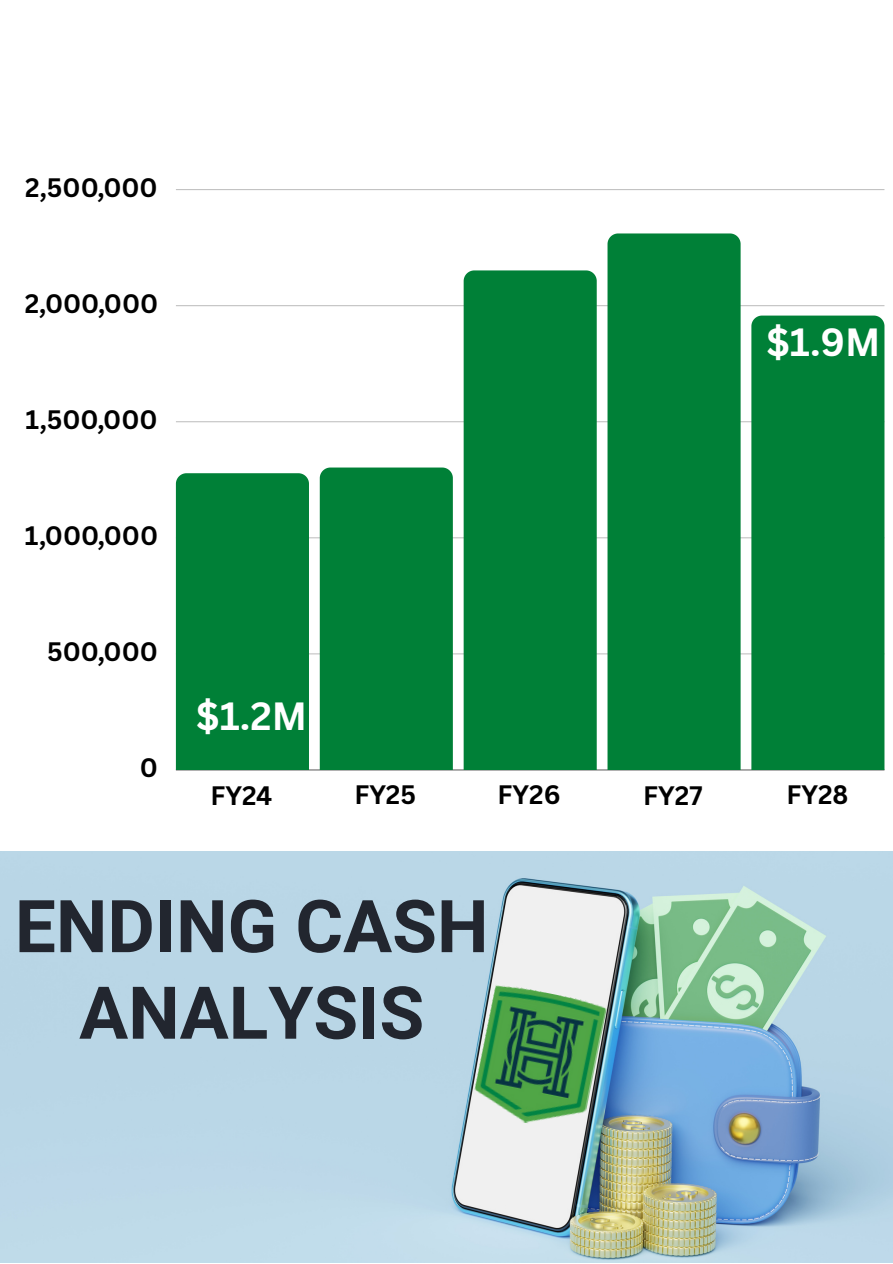
<style>
.page{position:relative;width:893px;height:1264px;background:#fff}
.page>*{position:absolute;margin:0;border:0;box-sizing:border-box;transform-origin:0 0}
.t1{font:700 72.9px "Roboto";color:#22262f}
.t2{font:700 38.25px "Canva Sans";color:#fff}
.t3{font:700 25.95px "Canva Sans";color:#000}
</style>
<div class="page">
<hr style="left:176px;top:653px;width:708px;height:1px;background:#000">
<hr style="left:176px;top:537px;width:708px;height:1px;background:#000">
<hr style="left:176px;top:421px;width:708px;height:1px;background:#000">
<hr style="left:176px;top:305px;width:708px;height:1px;background:#000">
<hr style="left:176px;top:189px;width:708px;height:1px;background:#000">
<hr style="left:176px;top:769px;width:708px;height:1px;background:#000">
<div style="left:176px;top:473px;width:133px;height:297px;background:#008037"></div>
<div style="left:320px;top:467px;width:133px;height:303px;background:#008037"></div>
<div style="left:463px;top:270px;width:133px;height:500px;background:#008037"></div>
<div style="left:607px;top:233px;width:133px;height:537px;background:#008037"></div>
<div style="left:751px;top:315px;width:133px;height:455px;background:#008037"></div>
<img style="left:0;top:851px;width:892px;height:411px">
<img style="left:470px;top:982px;width:137px;height:152px">
<p class="t3" style="left:25px;top:169px;width:134px">2,500,000</p>
<p class="t3" style="left:25px;top:285px;width:135px">2,000,000</p>
<p class="t3" style="left:25px;top:401px;width:134px">1,500,000</p>
<p class="t3" style="left:25px;top:517px;width:135px">1,000,000</p>
<p class="t3" style="left:47px;top:633px;width:112px">500,000</p>
<p class="t3" style="left:140px;top:749px;width:20px">0</p>
<p class="t2" style="left:196px;top:689px;width:112px">$1.2M</p>
<p class="t2" style="left:766px;top:315px;width:116px">$1.9M</p>
<p class="t3" style="left:210px;top:776px;width:63px">FY24</p>
<p class="t3" style="left:354px;top:776px;width:63px">FY25</p>
<p class="t3" style="left:497px;top:776px;width:64px">FY26</p>
<p class="t3" style="left:643px;top:776px;width:61px">FY27</p>
<p class="t3" style="left:786px;top:776px;width:63px">FY28</p>
<p class="t1" style="left:15px;top:884px;width:475px">ENDING CASH</p>
<p class="t1" style="left:79px;top:971px;width:346px">ANALYSIS</p>
</div>
